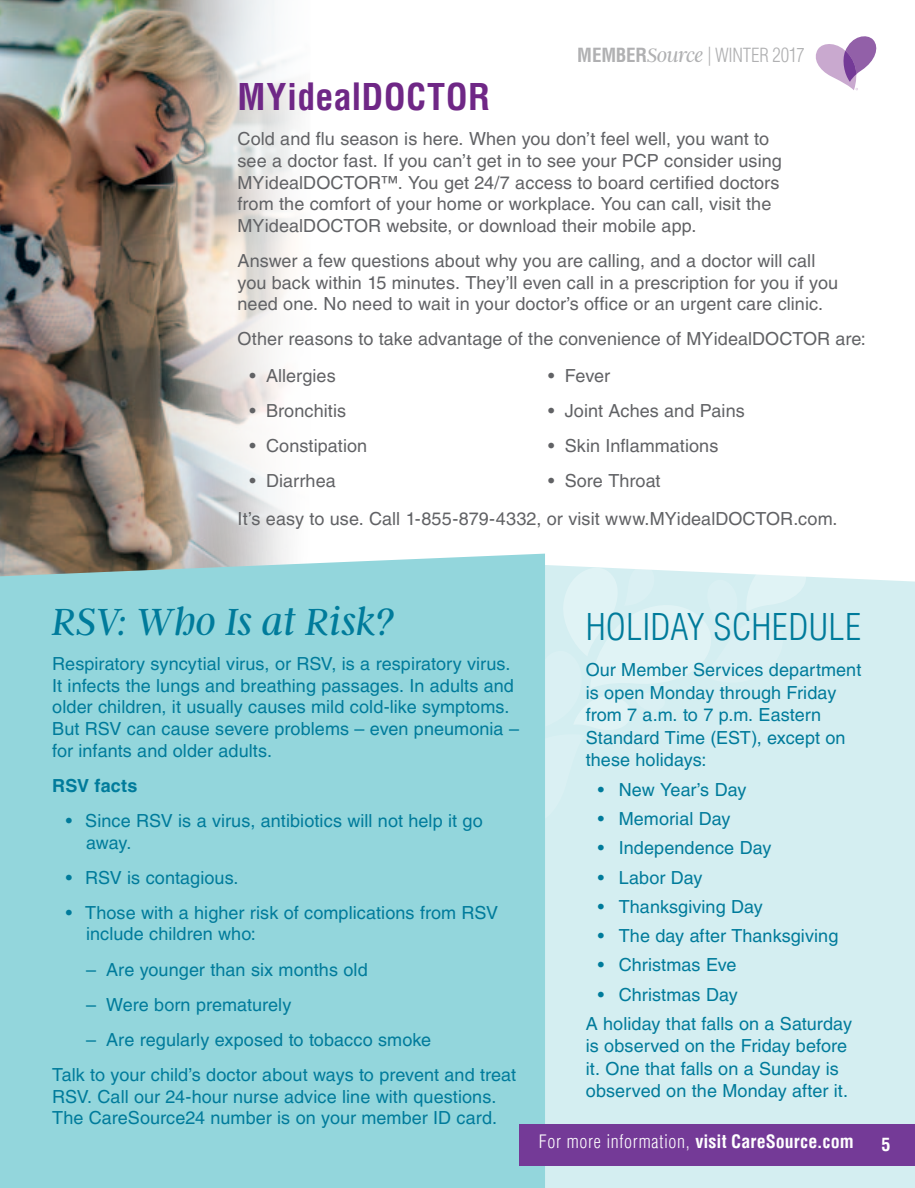
<style>
.page{position:relative;width:915px;height:1188px;background:#fff}
.page>*{position:absolute;margin:0;border:0;box-sizing:border-box;transform-origin:0 0}
.t1{font:italic 300 42px "Argent CF";letter-spacing:.01em;color:#007b9b}
.t2{font:300 condensed 36px "Helvetica LT Pro";letter-spacing:.005em;color:#007b9b}
.t3{font:700 condensed 36px "Helvetica LT Pro";letter-spacing:.01em;color:#6f2786}
.t4{font:300 condensed 19.05px "Helvetica LT Pro";letter-spacing:-.01em;color:#616265}
.t5{font:18px/21.6px "Helvetica LT Pro";letter-spacing:.005em;color:#007b9b}
.t6{font:18px/21.6px "Helvetica LT Pro";letter-spacing:.005em;color:#616265}
.t7{font:300 condensed 18px "Helvetica LT Pro";letter-spacing:.04em;color:#fff}
.t8{font:700 18px "Helvetica LT Pro";letter-spacing:.01em;color:#007b9b}
.t9{font:700 condensed 18px "Helvetica LT Pro";color:#fff}
.s1{font-weight:700}
.s2{font-family:"Argent CF";font-style:italic;font-stretch:normal;font-size:21.45px}
</style>
<div class="page">
<img style="left:0;top:0;width:300px;height:553px">
<div style="left:545px;top:576px;width:369px;height:611px;background:#d4eef1"></div>
<svg style="left:545px;top:565px;width:261px;height:260px;background:#d8eff2"></svg>
<div style="left:0;top:553px;width:545px;height:634px;background:#93d6dc"></div>
<div style="left:519px;top:1123px;width:395px;height:42px;background:#743a97"></div>
<svg style="left:815px;top:36px;width:61px;height:54px"></svg>
<p class="t4" style="left:577px;top:43px;width:228px"><span class="s1">MEMBER</span><span class="s2">Source</span> | WINTER 2017</p>
<h2 class="t3" style="left:237px;top:73px;width:250px">MYidealDOCTOR</h2>
<p class="t6" style="left:237px;top:128px;width:546px">Cold and flu season is here. When you don’t feel well, you want to see a doctor fast. If you can’t get in to see your PCP consider using MYidealDOCTOR™. You get 24/7 access to board certified doctors from the comfort of your home or workplace. You can call, visit the MYidealDOCTOR website, or download their mobile app.</p>
<p class="t6" style="left:237px;top:250px;width:602px">Answer a few questions about why you are calling, and a doctor will call you back within 15 minutes. They’ll even call in a prescription for you if you need one. No need to wait in your doctor’s office or an urgent care clinic.</p>
<p class="t6" style="left:237px;top:328px;width:630px">Other reasons to take advantage of the convenience of MYidealDOCTOR are:</p>
<p class="t6" style="left:249px;top:364px;width:88px">• Allergies</p>
<p class="t6" style="left:249px;top:399px;width:98px">• Bronchitis</p>
<p class="t6" style="left:249px;top:434px;width:119px">• Constipation</p>
<p class="t6" style="left:249px;top:470px;width:88px">• Diarrhea</p>
<p class="t6" style="left:548px;top:364px;width:63px">• Fever</p>
<p class="t6" style="left:548px;top:399px;width:198px">• Joint Aches and Pains</p>
<p class="t6" style="left:548px;top:434px;width:171px">• Skin Inflammations</p>
<p class="t6" style="left:238px;top:461px;width:601px;line-height:38px;text-indent:310px">• Sore Throat<br>It’s easy to use. Call 1-855-879-4332, or visit www.MYidealDOCTOR.com.</p>
<h1 class="t1" style="left:52px;top:600px;width:343px">RSV: Who Is at Risk?</h1>
<p class="t5" style="left:52px;top:653px;width:468px">Respiratory syncytial virus, or RSV, is a respiratory virus.<br>It infects the lungs and breathing passages. In adults and older children, it usually causes mild cold-like symptoms.<br>But RSV can cause severe problems – even pneumonia – for infants and older adults.</p>
<p class="t8" style="left:52px;top:774px;width:87px">RSV facts</p>
<p class="t5" style="left:86px;top:809px;width:398px;text-indent:-20px">• Since RSV is a virus, antibiotics will not help it go away.</p>
<p class="t5" style="left:66px;top:866px;width:174px">• RSV is contagious.</p>
<p class="t5" style="left:86px;top:901px;width:413px;text-indent:-20px">• Those with a higher risk of complications from RSV include children who:</p>
<p class="t5" style="left:86px;top:958px;width:283px">– Are younger than six months old</p>
<p class="t5" style="left:86px;top:993px;width:207px">– Were born prematurely</p>
<p class="t5" style="left:52px;top:1021px;width:465px;line-height:35.1px;text-indent:34px">– Are regularly exposed to tobacco smoke<br>Talk to your child’s doctor about ways to prevent and treat</p>
<p class="t5" style="left:52px;top:1085px;width:446px">RSV. Call our 24-hour nurse advice line with questions.<br>The CareSource24 number is on your member ID card.</p>
<h2 class="t2" style="left:585px;top:604px;width:277px">Holiday Schedule</h2>
<p class="t5" style="left:585px;top:658px;width:277px;line-height:22.5px">Our Member Services department is open Monday through Friday from 7 a.m. to 7 p.m. Eastern<br>Standard Time (EST), except on these holidays:</p>
<p class="t5" style="left:597px;top:778px;width:150px">• New Year’s Day</p>
<p class="t5" style="left:597px;top:807px;width:134px">• Memorial Day</p>
<p class="t5" style="left:597px;top:836px;width:175px">• Independence Day</p>
<p class="t5" style="left:597px;top:866px;width:106px">• Labor Day</p>
<p class="t5" style="left:597px;top:895px;width:166px">• Thanksgiving Day</p>
<p class="t5" style="left:597px;top:924px;width:242px">• The day after Thanksgiving</p>
<p class="t5" style="left:597px;top:953px;width:140px">• Christmas Eve</p>
<p class="t5" style="left:585px;top:979px;width:268px;line-height:29.2px;text-indent:12px">• Christmas Day<br>A holiday that falls on a Saturday</p>
<p class="t5" style="left:585px;top:1034px;width:264px;line-height:22.5px">is observed on the Friday before it. One that falls on a Sunday is observed on the Monday after it.</p>
<p class="t7" style="left:539px;top:1130px;width:316px">For more information, <span class="s1">visit CareSource.com</span></p>
<p class="t9" style="left:881px;top:1132px;width:10px">5</p>
</div>
